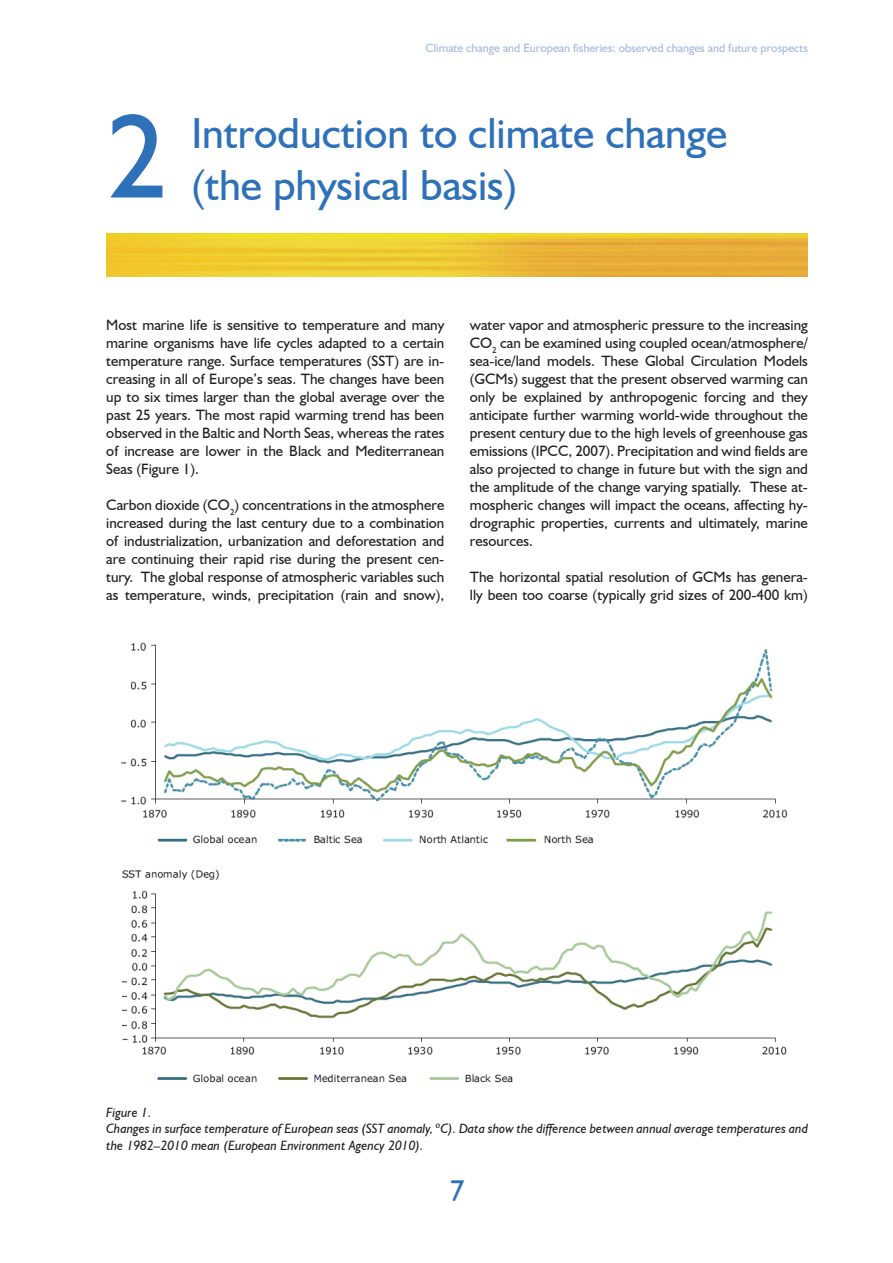
<style>
.page{position:relative;width:893px;height:1263px;background:#fff}
.page>*{position:absolute;margin:0;border:0;box-sizing:border-box;transform-origin:0 0}
.t1{font:120px "Humanist 521 BT";color:#2e71b9}
.t2{font:43.5px "Humanist 521 BT";color:#2e71b9}
.t3{font:30px "Humanist 521 BT";color:#2e71b9}
.t4{font:15px/18px "Humanist 521 BT";color:#231f20;text-align:justify}
.t5{font:italic 13.5px/16.2px "Humanist 521 BT";color:#231f20}
.t6{font:12px "Humanist 521 BT";color:#a7b7dd}
</style>
<div class="page">
<img style="left:106px;top:234px;width:702px;height:42px">
<img style="left:121px;top:642px;width:667px;height:441px">
<h1 class="t1" style="left:106px;top:83px;width:62px">2</h1>
<p class="t6" style="left:425px;top:40px;width:384px">Climate change and European fisheries: observed changes and future prospects</p>
<h2 class="t2" style="left:191px;top:106px;width:538px">Introduction to climate change</h2>
<h2 class="t2" style="left:191px;top:158px;width:327px">(the physical basis)</h2>
<p class="t4" style="left:106px;top:316px;width:340px">Most marine life is sensitive to temperature and many marine organisms have life cycles adapted to a certain temperature range. Surface temperatures (SST) are in&shy;creasing in all of Europe’s seas. The changes have been up to six times larger than the global average over the past 25 years. The most rapid warming trend has been observed in the Baltic and North Seas, whereas the rates of increase are lower in the Black and Mediterranean Seas (Figure 1).</p>
<p class="t4" style="left:106px;top:496px;width:340px">Carbon dioxide (CO<sub>2</sub>) concentrations in the atmosphere increased during the last century due to a combination of industrialization, urbanization and deforestation and are continuing their rapid rise during the present cen&shy;tury. The global response of atmospheric variables such as temperature, winds, precipitation (rain and snow),</p>
<p class="t4" style="left:470px;top:316px;width:340px">water vapor and atmospheric pressure to the increasing CO<sub>2</sub> can be examined using coupled ocean/atmosphere/ sea-ice/land models. These Global Circulation Models (GCMs) suggest that the present observed warming can only be explained by anthropogenic forcing and they anticipate further warming world-wide throughout the present century due to the high levels of greenhouse gas emissions (IPCC, 2007). Precipitation and wind fields are also projected to change in future but with the sign and the amplitude of the change varying spatially. These at&shy;mospheric changes will impact the oceans, affecting hy&shy;drographic properties, currents and ultimately, marine resources.</p>
<p class="t4" style="left:470px;top:568px;width:340px">The horizontal spatial resolution of GCMs has genera&shy;lly been too coarse (typically grid sizes of 200-400 km)</p>
<p class="t5" style="left:106px;top:1104px;width:703px">Figure 1.<br>Changes in surface temperature of European seas (SST anomaly, ºC). Data show the difference between annual average temperatures and the 1982–2010 mean (European Environment Agency 2010).</p>
<h3 class="t3" style="left:450px;top:1172px;width:17px">7</h3>
</div>
